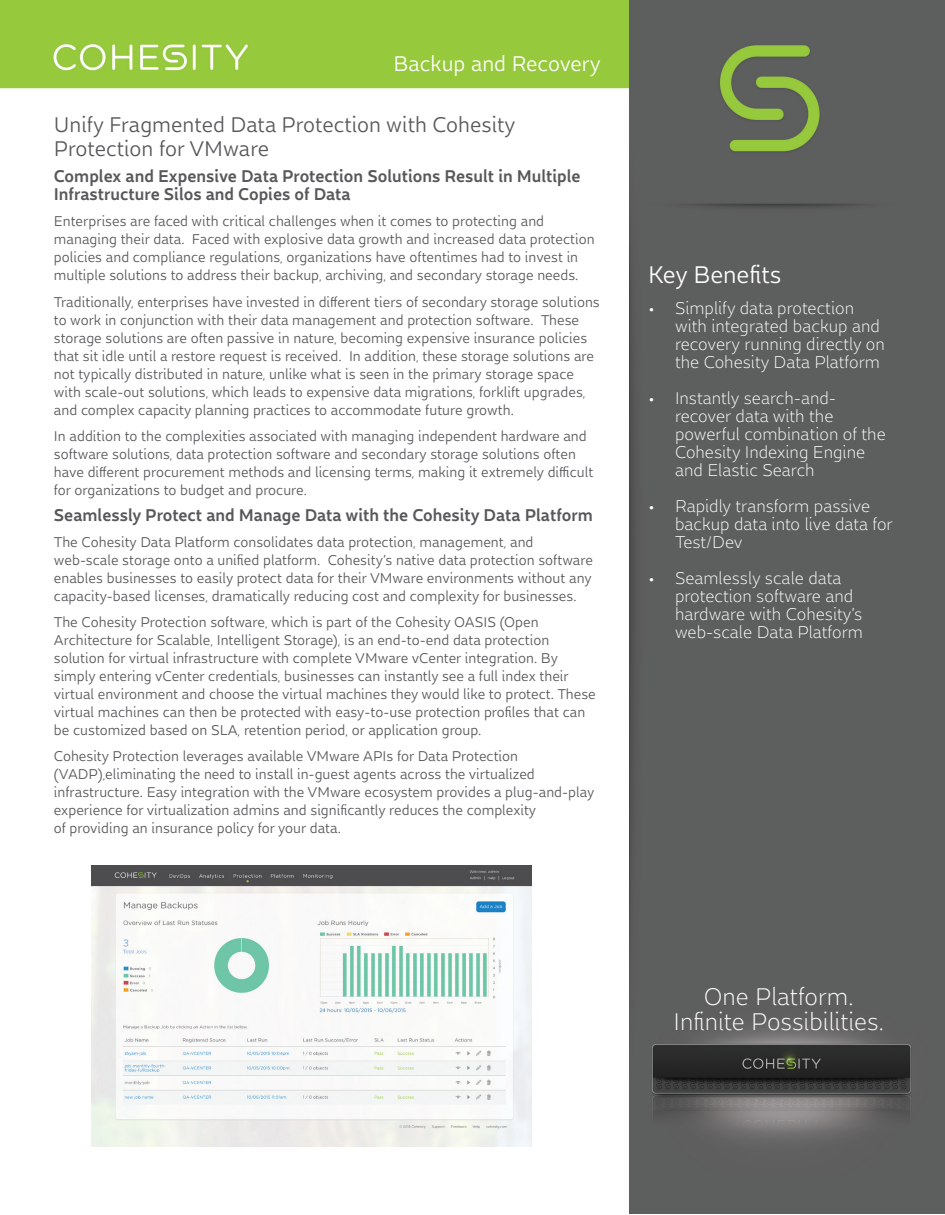
<style>
.page{position:relative;width:945px;height:1215px;background:#fff}
.page>*{position:absolute;margin:0;border:0;box-sizing:border-box;transform-origin:0 0}
.t1{font:25.5px/25.5px "Dupla";color:#fff;text-align:center}
.t2{font:25.5px "Dupla";color:#fff}
.Section_Header_-_BLU{font:22.5px/24px "Dupla";color:#57585a}
.Section_Header_-_BLU-2{font:22.5px "Dupla";color:#fff}
.t3{font:18px/18px "Dupla";color:#fff}
.Section_Header_-_BLU-3{font:700 18px/18px "Dupla";color:#57585a}
.Section_Header_-_BLU-4{font:15px/18px "Dupla";color:#57585a}
</style>
<div class="page">
<img style="left:0;top:0;width:945px;height:1214px">
<img style="left:92px;top:866px;width:439px;height:281px">
<p class="Section_Header_-_BLU-2" style="left:394px;top:48px;width:209px">Backup and Recovery</p>
<p class="Section_Header_-_BLU" style="left:54px;top:112px;width:463px">Unify Fragmented Data Protection with Cohesity<br>Protection for VMware</p>
<p class="Section_Header_-_BLU-3" style="left:54px;top:166px;width:528px">Complex and Expensive Data Protection Solutions Result in Multiple<br>Infrastructure Silos and Copies of Data</p>
<p class="Section_Header_-_BLU-4" style="left:54px;top:212px;width:542px">Enterprises are faced with critical challenges when it comes to protecting and managing their data. Faced with explosive data growth and increased data protection policies and compliance regulations, organizations have oftentimes had to invest in multiple solutions to address their backup, archiving, and secondary storage needs.</p>
<p class="Section_Header_-_BLU-4" style="left:54px;top:292px;width:547px">Traditionally, enterprises have invested in different tiers of secondary storage solutions to work in conjunction with their data management and protection software. These storage solutions are often passive in nature, becoming expensive insurance policies that sit idle until a restore request is received. In addition, these storage solutions are not typically distributed in nature, unlike what is seen in the primary storage space with scale-out solutions, which leads to expensive data migrations, forklift upgrades, and complex capacity planning practices to accommodate future growth.</p>
<p class="Section_Header_-_BLU-4" style="left:54px;top:426px;width:541px">In addition to the complexities associated with managing independent hardware and software solutions, data protection software and secondary storage solutions often have different procurement methods and licensing terms, making it extremely difficult for organizations to budget and procure.</p>
<p class="Section_Header_-_BLU-3" style="left:54px;top:505px;width:540px">Seamlessly Protect and Manage Data with the Cohesity Data Platform</p>
<p class="Section_Header_-_BLU-4" style="left:54px;top:532px;width:541px">The Cohesity Data Platform consolidates data protection, management, and web-scale storage onto a unified platform. Cohesity’s native data protection software enables businesses to easily protect data for their VMware environments without any capacity-based licenses, dramatically reducing cost and complexity for businesses.</p>
<p class="Section_Header_-_BLU-4" style="left:54px;top:613px;width:543px">The Cohesity Protection software, which is part of the Cohesity OASIS (Open Architecture for Scalable, Intelligent Storage), is an end-to-end data protection solution for virtual infrastructure with complete VMware vCenter integration. By simply entering vCenter credentials, businesses can instantly see a full index their virtual environment and choose the virtual machines they would like to protect. These virtual machines can then be protected with easy-to-use protection profiles that can be customized based on SLA, retention period, or application group.</p>
<p class="Section_Header_-_BLU-4" style="left:54px;top:747px;width:542px">Cohesity Protection leverages available VMware APIs for Data Protection (VADP),eliminating the need to install in-guest agents across the virtualized infrastructure. Easy integration with the VMware ecosystem provides a plug-and-play experience for virtualization admins and significantly reduces the complexity<br>of providing an insurance policy for your data.</p>
<p class="t2" style="left:648px;top:258px;width:135px">Key Benefits</p>
<p class="t3" style="left:675px;top:298px;width:211px;text-indent:-27px">• Simplify data protection with integrated backup and recovery running directly on the Cohesity Data Platform</p>
<p class="t3" style="left:675px;top:388px;width:212px;text-indent:-27px">• Instantly search-and&shy;recover data with the powerful combination of the<br>Cohesity Indexing Engine and Elastic Search</p>
<p class="t3" style="left:675px;top:496px;width:219px;text-indent:-27px">• Rapidly transform passive backup data into live data for<br>Test/Dev</p>
<p class="t3" style="left:675px;top:568px;width:190px;text-indent:-27px">• Seamlessly scale data protection software and hardware with Cohesity’s web-scale Data Platform</p>
<p class="t1" style="left:674px;top:983px;width:212px">One Platform.<br>Infinite Possibilities.</p>
</div>
